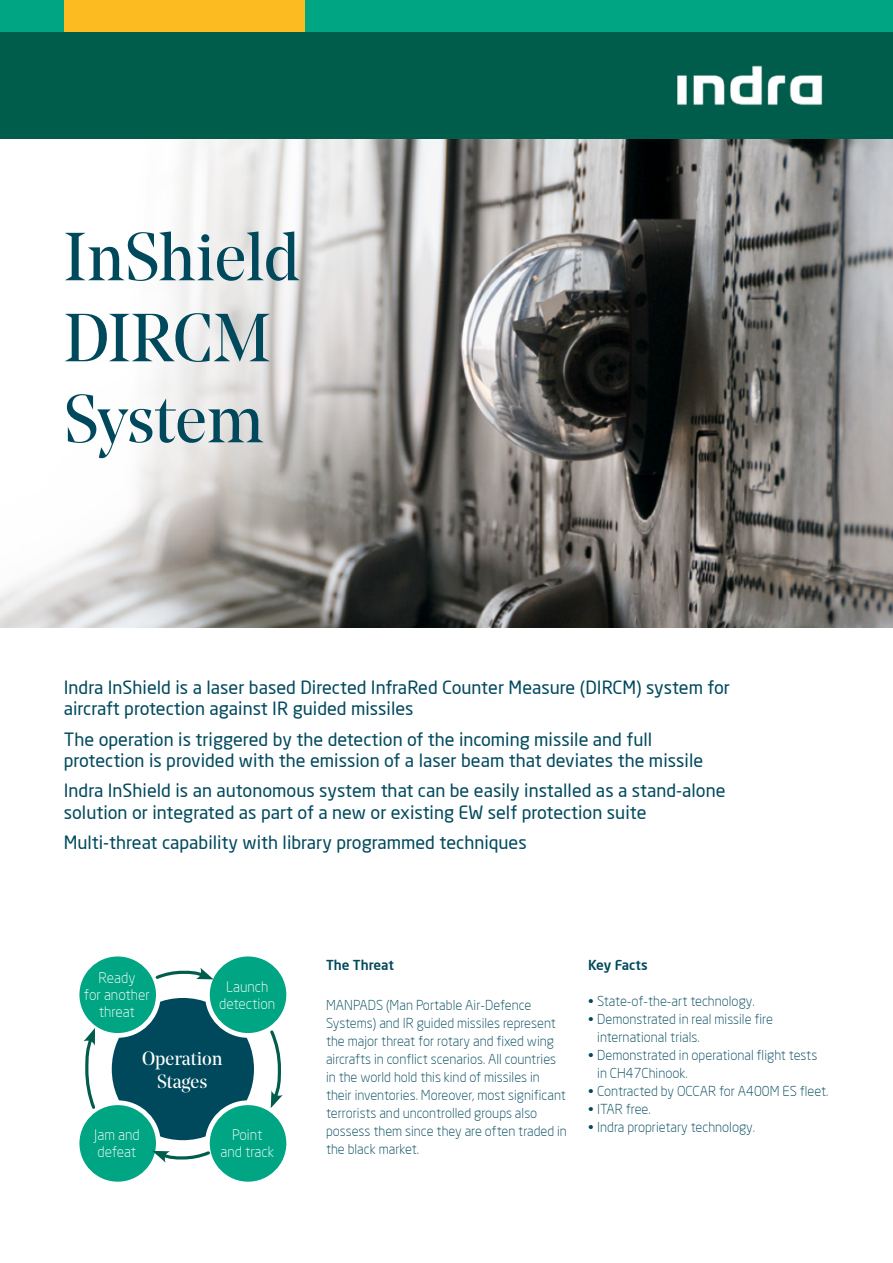
<style>
.page{position:relative;width:893px;height:1263px;background:#fff}
.page>*{position:absolute;margin:0;border:0;box-sizing:border-box;transform-origin:0 0}
.t1{font:67.5px/81px "Noe Display";color:#00495d}
.t2{font:19.05px/23px "Noe Display";color:#fff;text-align:center}
.t3{font:18px/21.6px "Neo Sans";color:#00495d}
.t4{font:300 14.25px/17.1px "Neo Sans";color:#fff;text-align:center}
.t5{font:300 13.5px/18px "Neo Sans";color:#00495d}
.t6{font:500 13.5px "Neo Sans";color:#00495d}
</style>
<div class="page">
<img style="left:0;top:138px;width:893px;height:489px">
<div style="left:0;top:32px;width:893px;height:106px;background:#005d4b"></div>
<div style="left:0;top:0;width:893px;height:32px;background:#00a583"></div>
<div style="left:64px;top:0;width:241px;height:32px;background:#fbbb21"></div>
<img style="left:677px;top:65px;width:146px;height:41px">
<div style="left:112px;top:998px;width:142px;height:142px;background:#00495d;border-radius:50%"></div>
<div style="left:77px;top:954px;width:81px;height:81px;background:#00a583;border-radius:50%"></div>
<div style="left:75px;top:952px;width:86px;height:86px;border:5px solid #fff;border-radius:50%"></div>
<div style="left:77px;top:1103px;width:81px;height:81px;background:#00a583;border-radius:50%"></div>
<div style="left:75px;top:1100px;width:86px;height:86px;border:5px solid #fff;border-radius:50%"></div>
<div style="left:207px;top:954px;width:82px;height:81px;background:#00a583;border-radius:50%"></div>
<div style="left:205px;top:952px;width:86px;height:86px;border:5px solid #fff;border-radius:50%"></div>
<div style="left:207px;top:1103px;width:82px;height:81px;background:#00a583;border-radius:50%"></div>
<div style="left:205px;top:1100px;width:86px;height:86px;border:5px solid #fff;border-radius:50%"></div>
<svg style="left:153px;top:968px;width:61px;height:13px"></svg>
<svg style="left:268px;top:1028px;width:15px;height:80px"></svg>
<svg style="left:152px;top:1149px;width:61px;height:13px"></svg>
<svg style="left:84px;top:1028px;width:14px;height:83px"></svg>
<h1 class="t1" style="left:64px;top:216px;width:238px">InShield<br>DIRCM<br>System</h1>
<h3 class="t3" style="left:64px;top:676px;width:668px">Indra InShield is a laser based Directed InfraRed Counter Measure (DIRCM) system for aircraft protection against IR guided missiles</h3>
<h3 class="t3" style="left:64px;top:728px;width:641px">The operation is triggered by the detection of the incoming missile and full protection is provided with the emission of a laser beam that deviates the missile</h3>
<h3 class="t3" style="left:64px;top:779px;width:663px">Indra InShield is an autonomous system that can be easily installed as a stand-alone solution or integrated as part of a new or existing EW self protection suite</h3>
<h3 class="t3" style="left:64px;top:831px;width:464px">Multi-threat capability with library programmed techniques</h3>
<p class="t4" style="left:84px;top:969px;width:68px">Ready<br>for another threat</p>
<p class="t4" style="left:219px;top:978px;width:58px">Launch detection</p>
<h2 class="t2" style="left:142px;top:1046px;width:82px">Operation<br>Stages</h2>
<p class="t4" style="left:94px;top:1126px;width:47px;text-align:left">Jam and defeat</p>
<p class="t4" style="left:220px;top:1126px;width:55px">Point and track</p>
<p class="t6" style="left:326px;top:957px;width:69px">The Threat</p>
<p class="t5" style="left:326px;top:996px;width:242px">MANPADS (Man Portable Air-Defence Systems) and IR guided missiles represent the major threat for rotary and fixed wing aircrafts in conflict scenarios. All countries in the world hold this kind of missiles in their inventories. Moreover, most significant terrorists and uncontrolled groups also possess them since they are often traded in the black market.</p>
<p class="t6" style="left:588px;top:957px;width:61px">Key Facts</p>
<p class="t5" style="left:588px;top:992px;width:168px">• State-of-the-art technology.</p>
<p class="t5" style="left:597px;top:1010px;width:177px;text-indent:-9px">• Demonstrated in real missile fire international trials.</p>
<p class="t5" style="left:597px;top:1046px;width:222px;text-indent:-9px">• Demonstrated in operational flight tests in CH47Chinook.</p>
<p class="t5" style="left:588px;top:1082px;width:242px">• Contracted by OCCAR for A400M ES fleet.</p>
<p class="t5" style="left:588px;top:1100px;width:64px">• ITAR free.</p>
<p class="t5" style="left:588px;top:1118px;width:168px">• Indra proprietary technology.</p>
</div>
